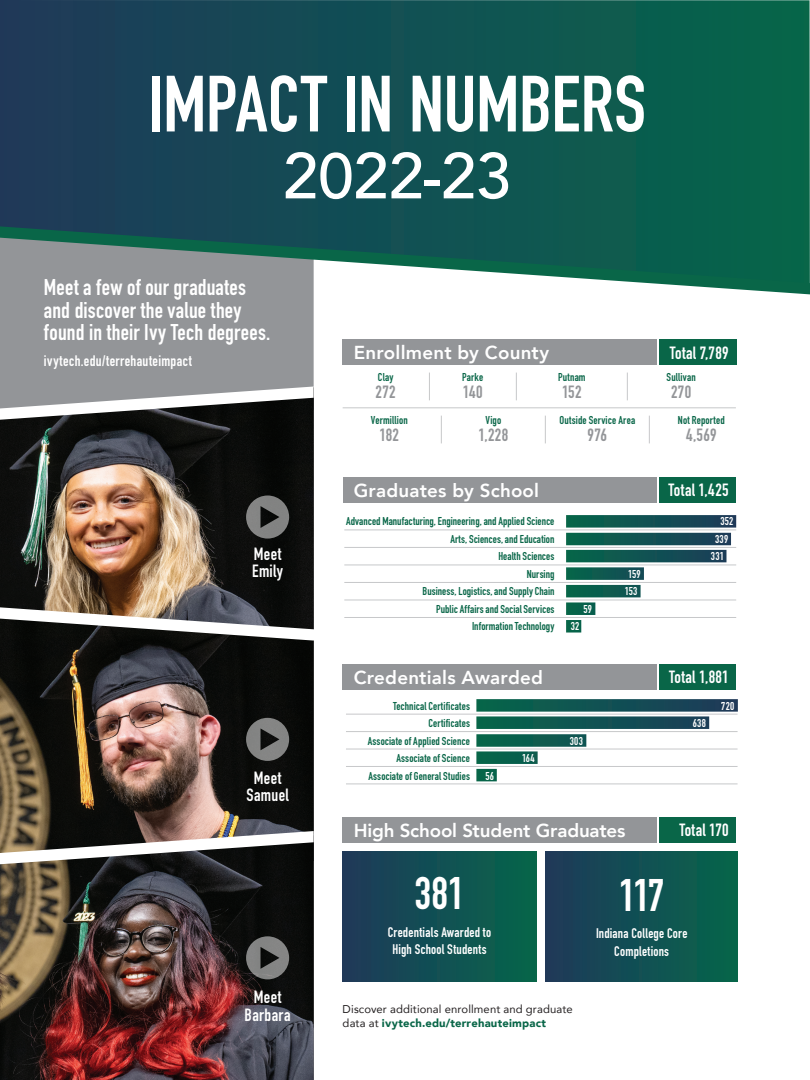
<style>
.page{position:relative;width:810px;height:1080px;background:#fff}
.page>*{position:absolute;margin:0;border:0;box-sizing:border-box;transform-origin:0 0}
.t1{font:78.25px "DIN Engschrift LT Pro";letter-spacing:-.01em;color:#fff}
.t2{font:500 63.88px "Avenir";letter-spacing:-.005em;color:#fff}
.dark_green_subhead{font:45px "DIN Engschrift LT Pro";letter-spacing:-.025em;color:#fff}
.dark_green_subhead-2{font:22.5px/22.5px "DIN Engschrift LT Pro";letter-spacing:.01em;color:#fff}
.dark_green_subhead-3{font:800 18.75px "Avenir";letter-spacing:.01em;color:#fff}
.dark_green_subhead-4{font:800 18.75px "Avenir";letter-spacing:-.01em;color:#fff}
.dark_green_subhead-5{font:17.5px/17.5px "DIN Engschrift LT Pro";letter-spacing:.02em;color:#fff;text-align:center}
.large_enrollment_num{font:17.5px "DIN Engschrift LT Pro";letter-spacing:.015em;color:#939598}
.dark_green_subhead-6{font:15px "DIN Engschrift LT Pro";letter-spacing:.02em;color:#fff}
.t3{font:13.75px/17.5px "DIN Engschrift LT Pro";letter-spacing:.015em;color:#fff;text-align:center}
.enrollment_demo{font:11.25px/17.5px "DIN Engschrift LT Pro";letter-spacing:.01em;color:#096648;text-align:right}
.dark_green_subhead-7{font:11.25px/13.8px "Avenir";letter-spacing:.01em;color:#231f20}
.enrollment_demo-2{font:11.25px "DIN Engschrift LT Pro";letter-spacing:.02em;color:#fff}
.s1{font-weight:900;color:#096648}
</style>
<div class="page">
<div style="left:343px;top:817px;width:314px;height:26px;background:#939598"></div>
<div style="left:659px;top:817px;width:77px;height:26px;background:#096648"></div>
<div style="left:343px;top:852px;width:193px;height:130px;background:linear-gradient(to right,#1e395a,#05664a)"></div>
<div style="left:546px;top:852px;width:192px;height:130px;background:linear-gradient(to right,#1e395a,#06664a)"></div>
<div style="left:0;top:294px;width:314px;height:93px;background:#939598"></div>
<img style="left:0;top:420px;width:314px;height:187px">
<svg style="left:0;top:0;width:810px;height:226px;background:#124e52"></svg>
<img style="left:0;top:641px;width:314px;height:190px">
<img style="left:0;top:864px;width:314px;height:216px">
<div style="left:343px;top:477px;width:314px;height:25px;background:#939598"></div>
<div style="left:659px;top:477px;width:77px;height:25px;background:#096648"></div>
<svg style="left:566px;top:515px;width:170px;height:13px;background:#1a5658"></svg>
<svg style="left:566px;top:567px;width:78px;height:13px"></svg>
<div style="left:566px;top:602px;width:29px;height:13px;background:#07624b"></div>
<svg style="left:566px;top:533px;width:165px;height:12px;background:#115051"></svg>
<svg style="left:566px;top:550px;width:160px;height:12px;background:#105251"></svg>
<div style="left:566px;top:585px;width:75px;height:12px;background:#0e5c4d"></div>
<div style="left:566px;top:620px;width:15px;height:13px;background:#076449"></div>
<hr style="left:344px;top:617px;width:392px;height:1px;background:#c7c8ca">
<hr style="left:344px;top:600px;width:392px;height:1px;background:#c7c8ca">
<hr style="left:344px;top:582px;width:392px;height:1px;background:#c7c8ca">
<hr style="left:344px;top:565px;width:392px;height:1px;background:#c7c8ca">
<hr style="left:344px;top:547px;width:392px;height:1px;background:#c7c8ca">
<hr style="left:344px;top:530px;width:392px;height:1px;background:#c7c8ca">
<div style="left:343px;top:340px;width:314px;height:25px;background:#939598"></div>
<div style="left:659px;top:340px;width:77px;height:25px;background:#096648"></div>
<svg style="left:429px;top:373px;width:1px;height:27px"></svg>
<svg style="left:516px;top:373px;width:1px;height:27px"></svg>
<svg style="left:627px;top:373px;width:1px;height:27px"></svg>
<svg style="left:441px;top:416px;width:1px;height:27px"></svg>
<hr style="left:343px;top:408px;width:393px;height:1px;background:#c7c8ca">
<svg style="left:545px;top:416px;width:1px;height:27px"></svg>
<svg style="left:649px;top:416px;width:1px;height:27px"></svg>
<div style="left:343px;top:664px;width:314px;height:26px;background:#939598"></div>
<div style="left:659px;top:664px;width:77px;height:26px;background:#096648"></div>
<svg style="left:476px;top:716px;width:233px;height:13px;background:#195958"></svg>
<svg style="left:476px;top:699px;width:262px;height:13px;background:#1b5659"></svg>
<div style="left:476px;top:734px;width:110px;height:13px;background:#085d4d"></div>
<div style="left:476px;top:751px;width:62px;height:13px;background:#07614b"></div>
<div style="left:476px;top:769px;width:21px;height:12px;background:#076449"></div>
<hr style="left:346px;top:784px;width:392px;height:1px;background:#c7c8ca">
<hr style="left:346px;top:766px;width:392px;height:1px;background:#c7c8ca">
<hr style="left:346px;top:749px;width:392px;height:1px;background:#c7c8ca">
<hr style="left:346px;top:731px;width:392px;height:1px;background:#c7c8ca">
<hr style="left:346px;top:714px;width:392px;height:1px;background:#c7c8ca">
<svg style="left:0;top:226px;width:810px;height:68px;background:#54837b"></svg>
<svg style="left:0;top:387px;width:314px;height:33px"></svg>
<svg style="left:0;top:607px;width:314px;height:34px"></svg>
<svg style="left:0;top:831px;width:314px;height:33px"></svg>
<svg style="left:246px;top:496px;width:43px;height:43px;background:#5b5b5b"></svg>
<svg style="left:246px;top:718px;width:43px;height:43px;background:#5c5c5b"></svg>
<svg style="left:246px;top:936px;width:43px;height:43px;background:#5c5d5c"></svg>
<p class="t1" style="left:148px;top:58px;width:500px">IMPACT IN NUMBERS</p>
<p class="t2" style="left:283px;top:121px;width:230px">2022-23</p>
<p class="dark_green_subhead-2" style="left:44px;top:276px;width:228px">Meet a few of our graduates and discover the value they found in their Ivy Tech degrees.</p>
<p class="dark_green_subhead-6" style="left:44px;top:352px;width:149px">ivytech.edu/terrehauteimpact</p>
<p class="dark_green_subhead-5" style="left:254px;top:545px;width:29px">Meet</p>
<p class="dark_green_subhead-5" style="left:252px;top:563px;width:33px">Emily</p>
<p class="dark_green_subhead-3" style="left:354px;top:338px;width:197px">Enrollment by County</p>
<p class="enrollment_demo" style="left:378px;top:368px;width:17px">Clay</p>
<p class="large_enrollment_num" style="left:376px;top:382px;width:22px">272</p>
<p class="enrollment_demo" style="left:462px;top:368px;width:23px">Parke</p>
<p class="large_enrollment_num" style="left:463px;top:382px;width:21px">140</p>
<p class="enrollment_demo" style="left:558px;top:368px;width:29px">Putnam</p>
<p class="large_enrollment_num" style="left:562px;top:382px;width:21px">152</p>
<p class="dark_green_subhead-5" style="left:670px;top:344px;width:60px">Total 7,789</p>
<p class="enrollment_demo" style="left:667px;top:368px;width:31px">Sullivan</p>
<p class="large_enrollment_num" style="left:671px;top:382px;width:22px">270</p>
<p class="enrollment_demo" style="left:371px;top:411px;width:38px">Vermillion</p>
<p class="large_enrollment_num" style="left:380px;top:425px;width:21px">182</p>
<p class="enrollment_demo" style="left:486px;top:411px;width:17px">Vigo</p>
<p class="large_enrollment_num" style="left:478px;top:425px;width:31px">1,228</p>
<p class="enrollment_demo" style="left:559px;top:411px;width:77px">Outside Service Area</p>
<p class="large_enrollment_num" style="left:588px;top:425px;width:21px">976</p>
<p class="enrollment_demo" style="left:678px;top:411px;width:48px">Not Reported</p>
<p class="large_enrollment_num" style="left:686px;top:425px;width:32px">4,569</p>
<p class="dark_green_subhead-3" style="left:354px;top:476px;width:187px">Graduates by School</p>
<p class="enrollment_demo" style="left:346px;top:513px;width:210px">Advanced Manufacturing, Engineering, and Applied Science</p>
<p class="enrollment_demo" style="left:450px;top:530px;width:106px">Arts, Sciences, and Education</p>
<p class="enrollment_demo" style="left:498px;top:548px;width:57px">Health Sciences</p>
<p class="enrollment_demo" style="left:527px;top:565px;width:29px">Nursing</p>
<p class="enrollment_demo" style="left:423px;top:583px;width:133px">Business, Logistics, and Supply Chain</p>
<p class="enrollment_demo" style="left:436px;top:600px;width:120px">Public Affairs and Social Services<br>Information Technology</p>
<p class="enrollment_demo-2" style="left:583px;top:602px;width:10px">59</p>
<p class="enrollment_demo-2" style="left:571px;top:620px;width:10px">32</p>
<p class="enrollment_demo-2" style="left:628px;top:567px;width:14px">159</p>
<p class="enrollment_demo-2" style="left:625px;top:585px;width:14px">153</p>
<p class="dark_green_subhead-5" style="left:669px;top:481px;width:61px">Total 1,425</p>
<p class="enrollment_demo-2" style="left:720px;top:515px;width:14px">352</p>
<p class="enrollment_demo-2" style="left:715px;top:532px;width:15px">339</p>
<p class="enrollment_demo-2" style="left:711px;top:550px;width:14px">331</p>
<p class="dark_green_subhead-5" style="left:246px;top:769px;width:44px">Meet<br>Samuel</p>
<p class="dark_green_subhead-5" style="left:245px;top:988px;width:47px">Meet<br>Barbara</p>
<p class="dark_green_subhead-3" style="left:354px;top:663px;width:191px">Credentials Awarded</p>
<p class="dark_green_subhead-5" style="left:669px;top:668px;width:61px">Total 1,881</p>
<p class="enrollment_demo-2" style="left:721px;top:699px;width:14px">720</p>
<p class="enrollment_demo-2" style="left:693px;top:716px;width:15px">638</p>
<p class="enrollment_demo-2" style="left:570px;top:734px;width:15px">303</p>
<p class="enrollment_demo-2" style="left:522px;top:751px;width:14px">164</p>
<p class="enrollment_demo-2" style="left:485px;top:769px;width:10px">56</p>
<p class="enrollment_demo" style="left:393px;top:697px;width:78px">Technical Certificates</p>
<p class="enrollment_demo" style="left:368px;top:714px;width:104px">Certificates<br>Associate of Applied Science</p>
<p class="enrollment_demo" style="left:396px;top:749px;width:75px">Associate of Science</p>
<p class="enrollment_demo" style="left:368px;top:767px;width:103px">Associate of General Studies</p>
<p class="dark_green_subhead-4" style="left:354px;top:816px;width:273px">High School Student Graduates</p>
<p class="dark_green_subhead-5" style="left:679px;top:821px;width:51px">Total 170</p>
<p class="dark_green_subhead" style="left:415px;top:867px;width:51px">381</p>
<p class="dark_green_subhead" style="left:619px;top:869px;width:47px">117</p>
<p class="t3" style="left:388px;top:923px;width:105px">Credentials Awarded to<br>High School Students</p>
<p class="t3" style="left:596px;top:925px;width:93px">Indiana College Core<br>Completions</p>
<p class="dark_green_subhead-7" style="left:343px;top:1002px;width:232px">Discover additional enrollment and graduate data at <span class="s1">ivytech.edu/terrehauteimpact</span></p>
</div>
